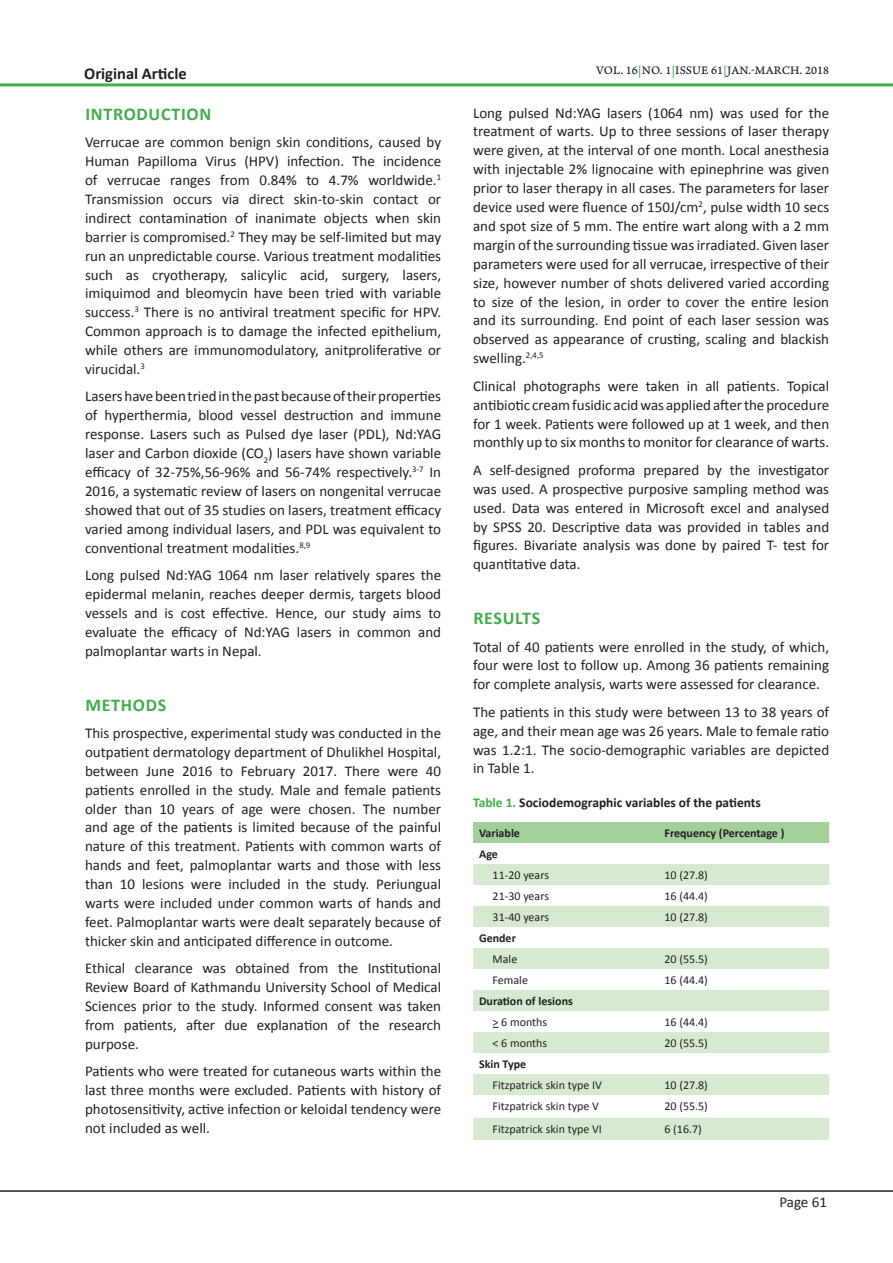
<style>
.page{position:relative;width:893px;height:1263px;background:#fff}
.page>*{position:absolute;margin:0;border:0;box-sizing:border-box;transform-origin:0 0}
.Normal_Text{font:700 18px "Calibri";letter-spacing:.04em;color:#40ae49}
.Heading_2_-_Sub_head{font:700 18px "Calibri";letter-spacing:.04em;color:#40ae49}
.Abstract_Words{font:700 16.5px "Calibri";color:#231f20}
.Normal_Text-2{font:15px/18.9px "Calibri";color:#231f20;text-align:justify}
.Table_Figure_Legend{font:700 13.5px "Calibri";color:#231f20}
.Table_Text{font:12px "Calibri";color:#231f20}
.Table_Text-2{font:700 12px "Calibri";color:#231f20}
.Heading_2_-_Sub_head-2{font:12px "Arno Pro Caption";letter-spacing:.01em;color:#231f20}
.s1{color:#40ae49}
</style>
<div class="page">
<hr style="left:0;top:1190px;width:893px;height:2px;background:#231f20">
<hr style="left:0;top:83px;width:893px;height:3px;background:#40ae49">
<div style="left:473px;top:822px;width:356px;height:21px;background:#a3cf9a"></div>
<svg style="left:473px;top:864px;width:356px;height:276px;fill:#d8e9d2"></svg>
<p class="Abstract_Words" style="left:84px;top:63px;width:104px">Original Article</p>
<p class="Heading_2_-_Sub_head" style="left:85px;top:102px;width:127px">INTRODUCTION</p>
<p class="Normal_Text-2" style="left:85px;top:133px;width:358px">Verrucae are common benign skin conditions, caused by Human Papilloma Virus (HPV) infection. The incidence of verrucae ranges from 0.84% to 4.7% worldwide.<sup>1<br></sup>Transmission occurs via direct skin-to-skin contact or indirect contamination of inanimate objects when skin barrier is compromised.<sup>2</sup> They may be self-limited but may run an unpredictable course. Various treatment modalities such as cryotherapy, salicylic acid, surgery, lasers, imiquimod and bleomycin have been tried with variable success.<sup>3</sup> There is no antiviral treatment specific for HPV.<br>Common approach is to damage the infected epithelium, while others are immunomodulatory, anitproliferative or virucidal.<sup>3</sup></p>
<p class="Normal_Text-2" style="left:85px;top:387px;width:358px">Lasers have been tried in the past because of their properties of hyperthermia, blood vessel destruction and immune response. Lasers such as Pulsed dye laser (PDL), Nd:YAG laser and Carbon dioxide (CO<sub>2</sub>) lasers have shown variable efficacy of 32-75%,56-96% and 56-74% respectively.<sup>3-7</sup> In 2016, a systematic review of lasers on nongenital verrucae showed that out of 35 studies on lasers, treatment efficacy varied among individual lasers, and PDL was equivalent to conventional treatment modalities.<sup>8,9</sup></p>
<p class="Normal_Text-2" style="left:85px;top:566px;width:358px">Long pulsed Nd:YAG 1064 nm laser relatively spares the epidermal melanin, reaches deeper dermis, targets blood vessels and is cost effective. Hence, our study aims to evaluate the efficacy of Nd:YAG lasers in common and palmoplantar warts in Nepal.</p>
<p class="Normal_Text" style="left:85px;top:693px;width:83px">METHODS</p>
<p class="Normal_Text-2" style="left:85px;top:723px;width:358px">This prospective, experimental study was conducted in the outpatient dermatology department of Dhulikhel Hospital, between June 2016 to February 2017. There were 40 patients enrolled in the study. Male and female patients older than 10 years of age were chosen. The number and age of the patients is limited because of the painful nature of this treatment. Patients with common warts of hands and feet, palmoplantar warts and those with less than 10 lesions were included in the study. Periungual warts were included under common warts of hands and feet. Palmoplantar warts were dealt separately because of thicker skin and anticipated difference in outcome.</p>
<p class="Normal_Text-2" style="left:85px;top:959px;width:358px">Ethical clearance was obtained from the Institutional Review Board of Kathmandu University School of Medical Sciences prior to the study. Informed consent was taken from patients, after due explanation of the research purpose.</p>
<p class="Normal_Text-2" style="left:85px;top:1062px;width:358px">Patients who were treated for cutaneous warts within the last three months were excluded. Patients with history of photosensitivity, active infection or keloidal tendency were not included as well.</p>
<p class="Heading_2_-_Sub_head-2" style="left:596px;top:63px;width:235px">VOL. 16<span class="s1">|</span>NO. 1<span class="s1">|</span>ISSUE 61<span class="s1">|</span>JAN.-MARCH. 2018</p>
<p class="Normal_Text-2" style="left:473px;top:103px;width:358px">Long pulsed Nd:YAG lasers (1064 nm) was used for the treatment of warts. Up to three sessions of laser therapy were given, at the interval of one month. Local anesthesia with injectable 2% lignocaine with epinephrine was given prior to laser therapy in all cases. The parameters for laser device used were fluence of 150J/cm<sup>2</sup>, pulse width 10 secs and spot size of 5 mm. The entire wart along with a 2 mm margin of the surrounding tissue was irradiated. Given laser parameters were used for all verrucae, irrespective of their size, however number of shots delivered varied according to size of the lesion, in order to cover the entire lesion and its surrounding. End point of each laser session was observed as appearance of crusting, scaling and blackish swelling.<sup>2,4,5</sup></p>
<p class="Normal_Text-2" style="left:473px;top:376px;width:358px">Clinical photographs were taken in all patients. Topical antibiotic cream fusidic acid was applied after the procedure for 1 week. Patients were followed up at 1 week, and then monthly up to six months to monitor for clearance of warts.</p>
<p class="Normal_Text-2" style="left:473px;top:460px;width:358px">A self-designed proforma prepared by the investigator was used. A prospective purposive sampling method was used. Data was entered in Microsoft excel and analysed by SPSS 20. Descriptive data was provided in tables and figures. Bivariate analysis was done by paired T- test for quantitative data.</p>
<p class="Normal_Text" style="left:473px;top:607px;width:68px">RESULTS</p>
<p class="Normal_Text-2" style="left:473px;top:637px;width:358px">Total of 40 patients were enrolled in the study, of which, four were lost to follow up. Among 36 patients remaining for complete analysis, warts were assessed for clearance.</p>
<p class="Normal_Text-2" style="left:473px;top:702px;width:358px">The patients in this study were between 13 to 38 years of age, and their mean age was 26 years. Male to female ratio was 1.2:1. The socio-demographic variables are depicted in Table 1.</p>
<p class="Table_Figure_Legend" style="left:473px;top:794px;width:289px"><span class="s1">Table 1.</span> Sociodemographic variables of the patients</p>
<p class="Table_Text-2" style="left:479px;top:825px;width:42px">Variable</p>
<p class="Table_Text-2" style="left:664px;top:825px;width:121px">Frequency (Percentage )</p>
<p class="Table_Text-2" style="left:479px;top:846px;width:20px">Age</p>
<p class="Table_Text" style="left:493px;top:867px;width:58px">11-20 years</p>
<p class="Table_Text" style="left:664px;top:867px;width:45px">10 (27.8)</p>
<p class="Table_Text" style="left:493px;top:888px;width:58px">21-30 years</p>
<p class="Table_Text" style="left:664px;top:888px;width:45px">16 (44.4)</p>
<p class="Table_Text" style="left:493px;top:909px;width:58px">31-40 years</p>
<p class="Table_Text" style="left:664px;top:909px;width:45px">10 (27.8)</p>
<p class="Table_Text-2" style="left:479px;top:930px;width:38px">Gender</p>
<p class="Table_Text" style="left:493px;top:951px;width:26px">Male</p>
<p class="Table_Text" style="left:664px;top:951px;width:45px">20 (55.5)</p>
<p class="Table_Text" style="left:493px;top:972px;width:37px">Female</p>
<p class="Table_Text" style="left:664px;top:972px;width:45px">16 (44.4)</p>
<p class="Table_Text-2" style="left:479px;top:993px;width:95px">Duration of lesions</p>
<p class="Table_Text" style="left:493px;top:1014px;width:56px">&gt; 6 months</p>
<p class="Table_Text" style="left:664px;top:1014px;width:45px">16 (44.4)</p>
<p class="Table_Text" style="left:493px;top:1035px;width:56px">&lt; 6 months</p>
<p class="Table_Text" style="left:664px;top:1035px;width:45px">20 (55.5)</p>
<p class="Table_Text-2" style="left:479px;top:1056px;width:49px">Skin Type</p>
<p class="Table_Text" style="left:493px;top:1077px;width:111px">Fitzpatrick skin type IV</p>
<p class="Table_Text" style="left:664px;top:1077px;width:45px">10 (27.8)</p>
<p class="Table_Text" style="left:493px;top:1098px;width:108px">Fitzpatrick skin type V</p>
<p class="Table_Text" style="left:664px;top:1098px;width:45px">20 (55.5)</p>
<p class="Table_Text" style="left:493px;top:1121px;width:111px">Fitzpatrick skin type VI</p>
<p class="Table_Text" style="left:664px;top:1121px;width:39px">6 (16.7)</p>
<p class="Normal_Text-2" style="left:779px;top:1193px;width:49px">Page 61</p>
</div>
